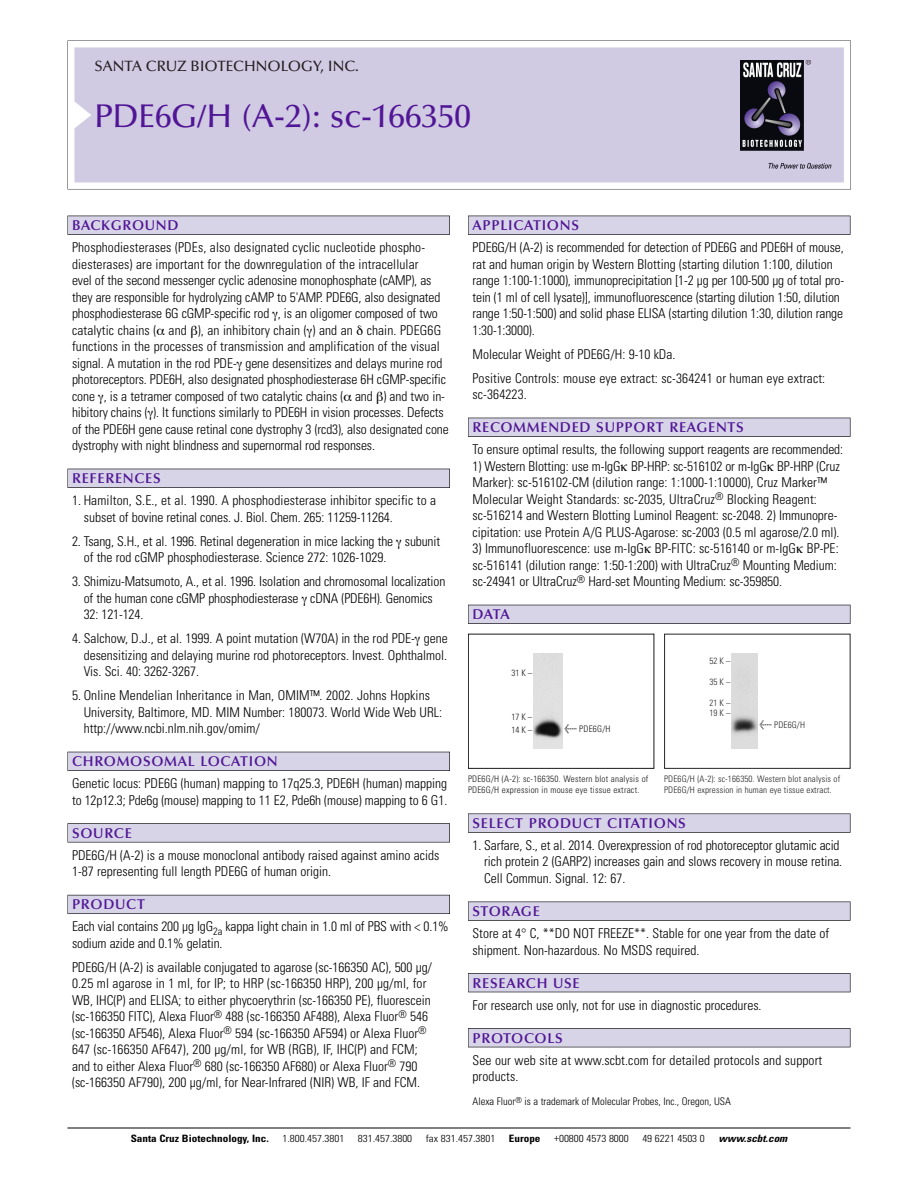
<style>
.page{position:relative;width:918px;height:1188px;background:#fff}
.page>*{position:absolute;margin:0;border:0;box-sizing:border-box;transform-origin:0 0}
.t1{font:500 33px "Optima";color:#511695}
.t2{font:500 15px "Optima";color:#231f20}
.t3{font:600 14.25px "Optima";letter-spacing:.05em;color:#511695}
.t4{font:300 condensed 13.5px/16.5px "Univers";color:#000}
.t5{font:300 condensed 10.5px "Univers";color:#000}
.t6{font:300 condensed 10.2px "Univers";color:#000;scale:1.1 1}
.t7{font:700 condensed 10.2px "Univers";color:#000;scale:1.1 1}
.t8{font:italic 700 condensed 10.2px "Univers";color:#000;scale:1.1 1}
.t9{font:300 condensed 9px/10.5px "Univers";letter-spacing:.015em;color:#272627}
.t10{font:300 condensed 9px/10.5px "Univers";letter-spacing:.025em;color:#191919}
.s1{font-family:"Meta Plus";font-weight:400;font-stretch:normal;font-size:10.5px}
</style>
<div class="page">
<svg style="left:68px;top:40px;width:783px;height:149px"></svg>
<div style="left:74px;top:47px;width:770px;height:135px;background:#d1cae3"></div>
<img style="left:741px;top:60px;width:90px;height:108px">
<div style="left:68px;top:216px;width:382px;height:19px;background:#535256"></div>
<div style="left:68px;top:216px;width:381px;height:18px;background:#d7d4e8"></div>
<div style="left:68px;top:469px;width:382px;height:19px;background:#525156"></div>
<div style="left:68px;top:469px;width:381px;height:18px;background:#d7d4e8"></div>
<div style="left:68px;top:752px;width:382px;height:19px;background:#515057"></div>
<div style="left:68px;top:752px;width:381px;height:18px;background:#d7d4e8"></div>
<div style="left:68px;top:823px;width:382px;height:19px;background:#575659"></div>
<div style="left:68px;top:824px;width:381px;height:18px;background:#d7d4e8"></div>
<div style="left:68px;top:895px;width:382px;height:19px;background:#595860"></div>
<div style="left:68px;top:895px;width:381px;height:18px;background:#d7d4e8"></div>
<div style="left:468px;top:216px;width:382px;height:19px;background:#535256"></div>
<div style="left:468px;top:216px;width:382px;height:18px;background:#d7d4e8"></div>
<div style="left:468px;top:418px;width:382px;height:19px;background:#525156"></div>
<div style="left:468px;top:418px;width:382px;height:18px;background:#d7d4e8"></div>
<div style="left:468px;top:605px;width:382px;height:19px;background:#515057"></div>
<div style="left:468px;top:605px;width:382px;height:18px;background:#d7d4e8"></div>
<div style="left:468px;top:814px;width:382px;height:19px;background:#58575a"></div>
<div style="left:468px;top:814px;width:382px;height:18px;background:#d7d4e8"></div>
<div style="left:468px;top:902px;width:382px;height:19px;background:#545457"></div>
<div style="left:468px;top:902px;width:382px;height:18px;background:#d7d4e8"></div>
<div style="left:468px;top:973px;width:382px;height:19px;background:#515056"></div>
<div style="left:468px;top:974px;width:382px;height:18px;background:#d7d4e8"></div>
<div style="left:468px;top:1028px;width:382px;height:19px;background:#515155"></div>
<div style="left:468px;top:1029px;width:382px;height:18px;background:#d7d4e8"></div>
<hr style="left:68px;top:1128px;width:782px;height:1px;background:#000">
<div style="left:468px;top:634px;width:186px;height:135px;border:1px solid #191919"></div>
<img style="left:533px;top:654px;width:29px;height:95px">
<div style="left:664px;top:634px;width:186px;height:135px;border:1px solid #272627"></div>
<img style="left:732px;top:654px;width:26px;height:95px">
<p class="t2" style="left:94px;top:60px;width:266px">SANTA CRUZ BIOTECHNOLOGY, INC.</p>
<p class="t1" style="left:94px;top:102px;width:378px">PDE6G/H (A-2): sc-166350</p>
<p class="t3" style="left:72px;top:219px;width:108px">BACKGROUND</p>
<p class="t4" style="left:72px;top:240px;width:378px">Phosphodiesterases (PDEs, also designated cyclic nucleotide phospho&shy;diesterases) are important for the downregulation of the intracellular<br>evel of the second messenger cyclic adenosine monophosphate (cAMP), as they are responsible for hydrolyzing cAMP to 5'AMP. PDE6G, also designated phosphodiesterase 6G cGMP-specific rod , is an oligomer composed of two catalytic chains ( and ), an inhibitory chain ( ) and an chain. PDEG6G functions in the processes of transmission and amplification of the visual signal. A mutation in the rod PDE- gene desensitizes and delays murine rod photoreceptors. PDE6H, also designated phosphodiesterase 6H cGMP-specific cone , is a tetramer composed of two catalytic chains ( and ) and two in&shy;hibitory chains ( ). It functions similarly to PDE6H in vision processes. Defects of the PDE6H gene cause retinal cone dystrophy 3 (rcd3), also designated cone dystrophy with night blindness and supernormal rod responses.</p>
<p class="t3" style="left:72px;top:472px;width:90px">REFERENCES</p>
<p class="t4" style="left:84px;top:493px;width:354px;text-indent:-12px">1. Hamilton, S.E., et al. 1990. A phosphodiesterase inhibitor specific to a subset of bovine retinal cones. J. Biol. Chem. 265: 11259-11264.</p>
<p class="t4" style="left:84px;top:534px;width:358px;text-indent:-12px">2. Tsang, S.H., et al. 1996. Retinal degeneration in mice lacking the subunit of the rod cGMP phosphodiesterase. Science 272: 1026-1029.</p>
<p class="t4" style="left:84px;top:574px;width:363px;text-indent:-12px">3. Shimizu-Matsumoto, A., et al. 1996. Isolation and chromosomal localization of the human cone cGMP phosphodiesterase cDNA (PDE6H). Genomics<br>32: 121-124.</p>
<p class="t4" style="left:84px;top:631px;width:366px;text-align:justify;text-indent:-12px">4. Salchow, D.J., et al. 1999. A point mutation (W70A) in the rod PDE- gene desensitizing and delaying murine rod photoreceptors. Invest. Ophthalmol.<br>Vis. Sci. 40: 3262-3267.</p>
<p class="t4" style="left:84px;top:688px;width:360px;text-indent:-12px">5. Online Mendelian Inheritance in Man, OMIM™. 2002. Johns Hopkins<br>University, Baltimore, MD. MIM Number: 180073. World Wide Web URL: http://www.ncbi.nlm.nih.gov/omim/</p>
<p class="t3" style="left:72px;top:755px;width:207px">CHROMOSOMAL LOCATION</p>
<p class="t4" style="left:72px;top:777px;width:377px">Genetic locus: PDE6G (human) mapping to 17q25.3, PDE6H (human) mapping to 12p12.3; Pde6g (mouse) mapping to 11 E2, Pde6h (mouse) mapping to 6 G1.</p>
<p class="t3" style="left:72px;top:827px;width:61px">SOURCE</p>
<p class="t4" style="left:72px;top:848px;width:369px">PDE6G/H (A-2) is a mouse monoclonal antibody raised against amino acids<br>1-87 representing full length PDE6G of human origin.</p>
<p class="t3" style="left:72px;top:898px;width:74px">PRODUCT</p>
<p class="t4" style="left:72px;top:920px;width:378px">Each vial contains 200 µg IgG<sub>2a</sub> kappa light chain in 1.0 ml of PBS with &lt; 0.1% sodium azide and 0.1% gelatin.</p>
<p class="t4" style="left:72px;top:960px;width:362px">PDE6G/H (A-2) is available conjugated to agarose (sc-166350 AC), 500 µg/ 0.25 ml agarose in 1 ml, for IP; to HRP (sc-166350 HRP), 200 µg/ml, for WB, IHC(P) and ELISA; to either phycoerythrin (sc-166350 PE), fluorescein (sc-166350 FITC), Alexa Fluor<sup>®</sup> 488 (sc-166350 AF488), Alexa Fluor<sup>®</sup> 546 (sc-166350 AF546), Alexa Fluor<sup>®</sup> 594 (sc-166350 AF594) or Alexa Fluor<sup>® </sup>647 (sc-166350 AF647), 200 µg/ml, for WB (RGB), IF, IHC(P) and FCM; and to either Alexa Fluor<sup>®</sup> 680 (sc-166350 AF680) or Alexa Fluor<sup>®</sup> 790 (sc-166350 AF790), 200 µg/ml, for Near-Infrared (NIR) WB, IF and FCM.</p>
<p class="t3" style="left:473px;top:219px;width:108px">APPLICATIONS</p>
<p class="t4" style="left:473px;top:240px;width:373px">PDE6G/H (A-2) is recommended for detection of PDE6G and PDE6H of mouse, rat and human origin by Western Blotting (starting dilution 1:100, dilution range 1:100-1:1000), immunoprecipitation [1-2 µg per 100-500 µg of total pro&shy;tein (1 ml of cell lysate)], immunofluorescence (starting dilution 1:50, dilution range 1:50-1:500) and solid phase ELISA (starting dilution 1:30, dilution range 1:30-1:3000).</p>
<p class="t4" style="left:473px;top:347px;width:204px">Molecular Weight of PDE6G/H: 9-10 kDa.</p>
<p class="t4" style="left:473px;top:371px;width:354px">Positive Controls: mouse eye extract: sc-364241 or human eye extract: sc-364223.</p>
<p class="t3" style="left:473px;top:421px;width:273px">RECOMMENDED SUPPORT REAGENTS</p>
<p class="t4" style="left:473px;top:442px;width:372px">To ensure optimal results, the following support reagents are recommended:</p>
<p class="t4" style="left:473px;top:459px;width:369px">1) Western Blotting: use m-IgG BP-HRP: sc-516102 or m-IgG BP-HRP (Cruz Marker): sc-516102-CM (dilution range: 1:1000-1:10000), Cruz Marker™ Molecular Weight Standards: sc-2035, UltraCruz<sup>®</sup> Blocking Reagent: sc-516214 and Western Blotting Luminol Reagent: sc-2048. 2) Immunopre&shy;cipitation: use Protein A/G PLUS-Agarose: sc-2003 (0.5 ml agarose/2.0 ml).</p>
<p class="t4" style="left:473px;top:541px;width:368px">3) Immunofluorescence: use m-IgG BP-FITC: sc-516140 or m-IgG BP-PE: sc-516141 (dilution range: 1:50-1:200) with UltraCruz<sup>®</sup> Mounting Medium: sc-24941 or UltraCruz<sup>®</sup> Hard-set Mounting Medium: sc-359850.</p>
<p class="t3" style="left:473px;top:608px;width:39px">DATA</p>
<p class="t10" style="left:511px;top:669px;width:22px">31K–</p>
<p class="t10" style="left:511px;top:711px;width:22px;line-height:13.5px">17K–<br>14K–</p>
<p class="t10" style="left:565px;top:725px;width:47px"><span class="s1">&lt;</span> PDE6G/H</p>
<p class="t9" style="left:710px;top:656px;width:22px">52K–</p>
<p class="t9" style="left:710px;top:678px;width:22px">35K–</p>
<p class="t9" style="left:710px;top:698px;width:22px;line-height:10.1px">21K–<br>19K–</p>
<p class="t9" style="left:760px;top:721px;width:47px"><span class="s1">&lt;</span> PDE6G/H</p>
<p class="t10" style="left:468px;top:775px;width:182px">PDE6G/H (A-2): sc-166350. Western blot analysis of<br>PDE6G/H expression in mouse eye tissue extract.</p>
<p class="t9" style="left:664px;top:775px;width:177px">PDE6G/H (A-2): sc-166350. Western blot analysis of<br>PDE6G/H expression in human eye tissue extract.</p>
<p class="t3" style="left:473px;top:817px;width:215px">SELECT PRODUCT CITATIONS</p>
<p class="t4" style="left:484px;top:838px;width:360px;text-indent:-12px">1. Sarfare, S., et al. 2014. Overexpression of rod photoreceptor glutamic acid rich protein 2 (GARP2) increases gain and slows recovery in mouse retina.<br>Cell Commun. Signal. 12: 67.</p>
<p class="t3" style="left:473px;top:905px;width:69px">STORAGE</p>
<p class="t4" style="left:473px;top:926px;width:358px">Store at 4° C, **DO NOT FREEZE**. Stable for one year from the date of shipment. Non-hazardous. No MSDS required.</p>
<p class="t3" style="left:473px;top:977px;width:109px">RESEARCH USE</p>
<p class="t4" style="left:473px;top:998px;width:291px">For research use only, not for use in diagnostic procedures.</p>
<p class="t3" style="left:473px;top:1032px;width:92px">PROTOCOLS</p>
<p class="t4" style="left:473px;top:1053px;width:351px">See our web site at www.scbt.com for detailed protocols and support products.</p>
<p class="t5" style="left:473px;top:1098px;width:260px">Alexa Fluor<sup>®</sup> is a trademark of Molecular Probes, Inc., Oregon, USA</p>
<p class="t7" style="left:131px;top:1135px;width:127px">Santa Cruz Biotechnology, Inc.</p>
<p class="t6" style="left:282px;top:1135px;width:58px">1.800.457.3801</p>
<p class="t6" style="left:358px;top:1135px;width:51px">831.457.3800</p>
<p class="t6" style="left:426px;top:1135px;width:65px">fax 831.457.3801</p>
<p class="t7" style="left:509px;top:1135px;width:30px">Europe</p>
<p class="t6" style="left:554px;top:1135px;width:69px">+00800 4573 8000</p>
<p class="t6" style="left:642px;top:1135px;width:58px">49 6221 4503 0</p>
<p class="t8" style="left:719px;top:1135px;width:66px">www.scbt.com</p>
</div>
